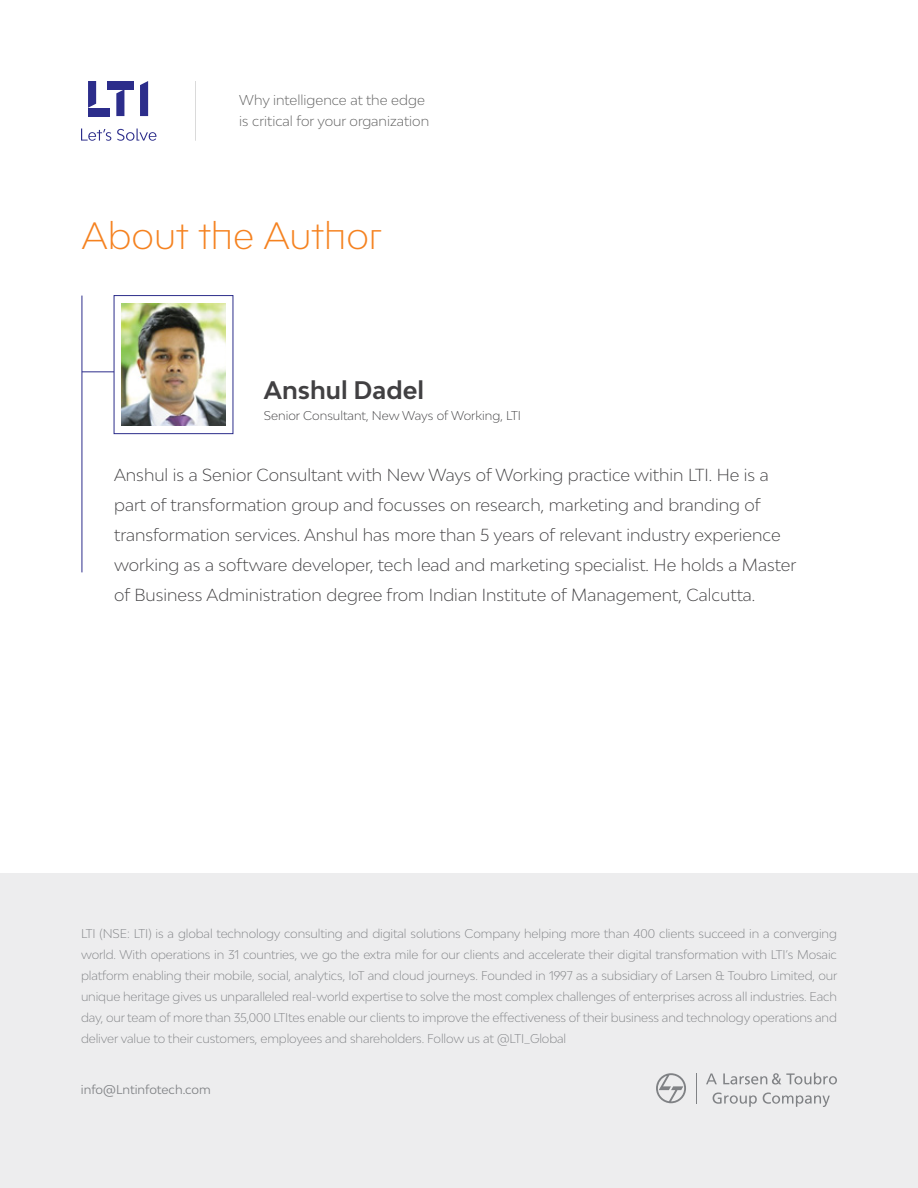
<style>
.page{position:relative;width:918px;height:1188px;background:#fff}
.page>*{position:absolute;margin:0;border:0;box-sizing:border-box;transform-origin:0 0}
.t1{font:300 36px "Bw Modelica LTI";color:#f58220}
.t2{font:700 24px "Bw Modelica";color:#414042}
.t3{font:300 16.5px/30px "Bw Modelica";color:#414042}
.t4{font:300 13.5px/21px "Bw Modelica";color:#5c5c5c}
.t5{font:300 12px/21px "Bw Modelica";letter-spacing:-.01em;color:#808285;text-align:justify}
.t6{font:300 12px "Bw Modelica";color:#414042}
.t7{font:12px "Bw Modelica";letter-spacing:-.005em;color:#808285}
</style>
<div class="page">
<div style="left:0;top:874px;width:918px;height:314px;background:#ededee"></div>
<svg style="left:656px;top:1073px;width:30px;height:30px"></svg>
<svg style="left:706px;top:1073px;width:11px;height:11px"></svg>
<svg style="left:723px;top:1073px;width:114px;height:12px"></svg>
<svg style="left:713px;top:1093px;width:44px;height:14px"></svg>
<svg style="left:763px;top:1093px;width:67px;height:14px"></svg>
<hr style="left:696px;top:1073px;width:1px;height:30px;background:#808285">
<div style="left:114px;top:295px;width:119px;height:139px;border:1px solid #2c2d8b"></div>
<img style="left:122px;top:304px;width:103px;height:122px">
<hr style="left:82px;top:296px;width:1px;height:276px;background:#2c2d8b">
<hr style="left:82px;top:371px;width:32px;height:1px;background:#2c2d8b">
<hr style="left:195px;top:81px;width:1px;height:60px;background:#000">
<svg style="left:88px;top:81px;width:8px;height:27px"></svg>
<div style="left:88px;top:108px;width:21px;height:8px;background:#2c2d8b"></div>
<div style="left:107px;top:81px;width:26px;height:8px;background:#2c2d8b"></div>
<svg style="left:116px;top:89px;width:8px;height:27px"></svg>
<svg style="left:140px;top:81px;width:8px;height:35px"></svg>
<svg style="left:81px;top:129px;width:75px;height:12px"></svg>
<p class="t4" style="left:239px;top:89px;width:191px">Why intelligence at the edge is critical for your organization</p>
<h1 class="t1" style="left:82px;top:212px;width:301px">About the Author</h1>
<h2 class="t2" style="left:264px;top:375px;width:162px">Anshul Dadel</h2>
<p class="t6" style="left:264px;top:408px;width:259px">Senior Consultant, New Ways of Working, LTI</p>
<p class="t3" style="left:114px;top:460px;width:684px">Anshul is a Senior Consultant with New Ways of Working practice within LTI. He is a part of transformation group and focusses on research, marketing and branding of transformation services. Anshul has more than 5 years of relevant industry experience working as a software developer, tech lead and marketing specialist. He holds a Master of Business Administration degree from Indian Institute of Management, Calcutta.</p>
<p class="t5" style="left:81px;top:923px;width:758px">LTI (NSE: LTI) is a global technology consulting and digital solutions Company helping more than 400 clients succeed in a converging world. With operations in 31 countries, we go the extra mile for our clients and accelerate their digital transformation with LTI’s Mosaic platform enabling their mobile, social, analytics, IoT and cloud journeys. Founded in 1997 as a subsidiary of Larsen &amp; Toubro Limited, our unique heritage gives us unparalleled real-world expertise to solve the most complex challenges of enterprises across all industries. Each day, our team of more than 35,000 LTItes enable our clients to improve the effectiveness of their business and technology operations and deliver value to their customers, employees and shareholders. Follow us at @LTI_Global</p>
<p class="t7" style="left:81px;top:1081px;width:131px">info@Lntinfotech.com</p>
</div>
